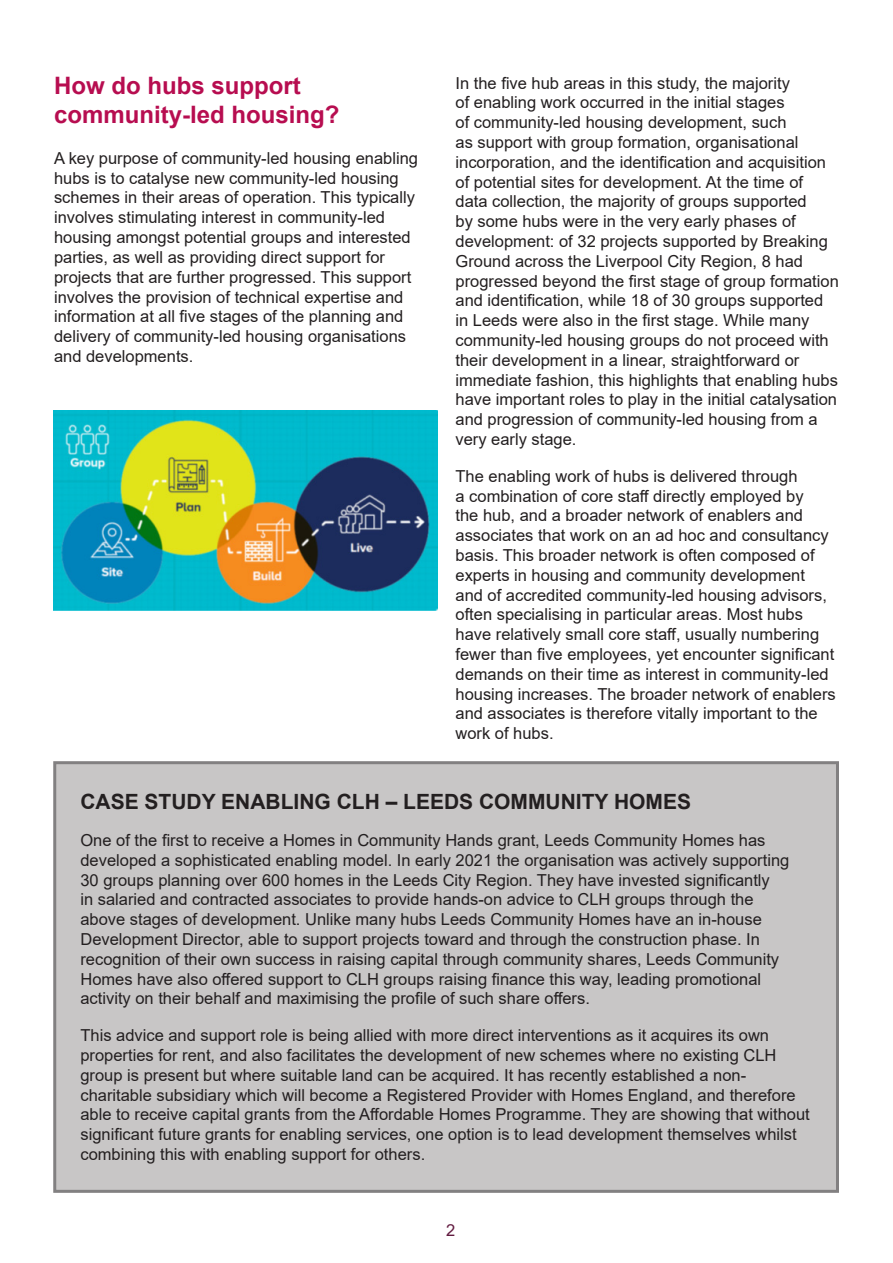
<style>
.page{position:relative;width:893px;height:1263px;background:#fff}
.page>*{position:absolute;margin:0;border:0;box-sizing:border-box;transform-origin:0 0}
.Heading_1{font:700 24px/28.8px "Arial";color:#b70d50}
.Box_heading{font:700 21px "Arial";color:#231f20}
.t1{font:16.5px/19.8px "Arial";color:#231f20}
.t2{font:16.5px "Arial";color:#621b40}
</style>
<div class="page">
<div style="left:53px;top:761px;width:786px;height:432px;background:#c8c6c6;border:3px solid #828081"></div>
<img style="left:54px;top:411px;width:384px;height:199px">
<p class="Heading_1" style="left:54px;top:71px;width:287px">How do hubs support community-led housing?</p>
<p class="t1" style="left:54px;top:148px;width:366px">A key purpose of community-led housing enabling hubs is to catalyse new community-led housing schemes in their areas of operation. This typically involves stimulating interest in community-led housing amongst potential groups and interested parties, as well as providing direct support for projects that are further progressed. This support involves the provision of technical expertise and information at all five stages of the planning and delivery of community-led housing organisations and developments.</p>
<p class="t1" style="left:455px;top:73px;width:385px">In the five hub areas in this study, the majority<br>of enabling work occurred in the initial stages<br>of community-led housing development, such<br>as support with group formation, organisational incorporation, and the identification and acquisition of potential sites for development. At the time of data collection, the majority of groups supported<br>by some hubs were in the very early phases of development: of 32 projects supported by Breaking Ground across the Liverpool City Region, 8 had progressed beyond the first stage of group formation and identification, while 18 of 30 groups supported in Leeds were also in the first stage. While many community-led housing groups do not proceed with their development in a linear, straightforward or immediate fashion, this highlights that enabling hubs have important roles to play in the initial catalysation and progression of community-led housing from a very early stage.</p>
<p class="t1" style="left:455px;top:466px;width:382px">The enabling work of hubs is delivered through<br>a combination of core staff directly employed by<br>the hub, and a broader network of enablers and associates that work on an ad hoc and consultancy basis. This broader network is often composed of experts in housing and community development and of accredited community-led housing advisors, often specialising in particular areas. Most hubs have relatively small core staff, usually numbering fewer than five employees, yet encounter significant demands on their time as interest in community-led housing increases. The broader network of enablers and associates is therefore vitally important to the work of hubs.</p>
<p class="Box_heading" style="left:80px;top:787px;width:612px">CASE STUDY ENABLING CLH – LEEDS COMMUNITY HOMES</p>
<p class="t1" style="left:80px;top:830px;width:710px">One of the first to receive a Homes in Community Hands grant, Leeds Community Homes has developed a sophisticated enabling model. In early 2021 the organisation was actively supporting 30 groups planning over 600 homes in the Leeds City Region. They have invested significantly<br>in salaried and contracted associates to provide hands-on advice to CLH groups through the above stages of development. Unlike many hubs Leeds Community Homes have an in-house Development Director, able to support projects toward and through the construction phase. In recognition of their own success in raising capital through community shares, Leeds Community Homes have also offered support to CLH groups raising finance this way, leading promotional activity on their behalf and maximising the profile of such share offers.</p>
<p class="t1" style="left:80px;top:1025px;width:731px">This advice and support role is being allied with more direct interventions as it acquires its own properties for rent, and also facilitates the development of new schemes where no existing CLH group is present but where suitable land can be acquired. It has recently established a non&shy;charitable subsidiary which will become a Registered Provider with Homes England, and therefore able to receive capital grants from the Affordable Homes Programme. They are showing that without significant future grants for enabling services, one option is to lead development themselves whilst combining this with enabling support for others.</p>
<p class="t2" style="left:446px;top:1219px;width:11px">2</p>
</div>
